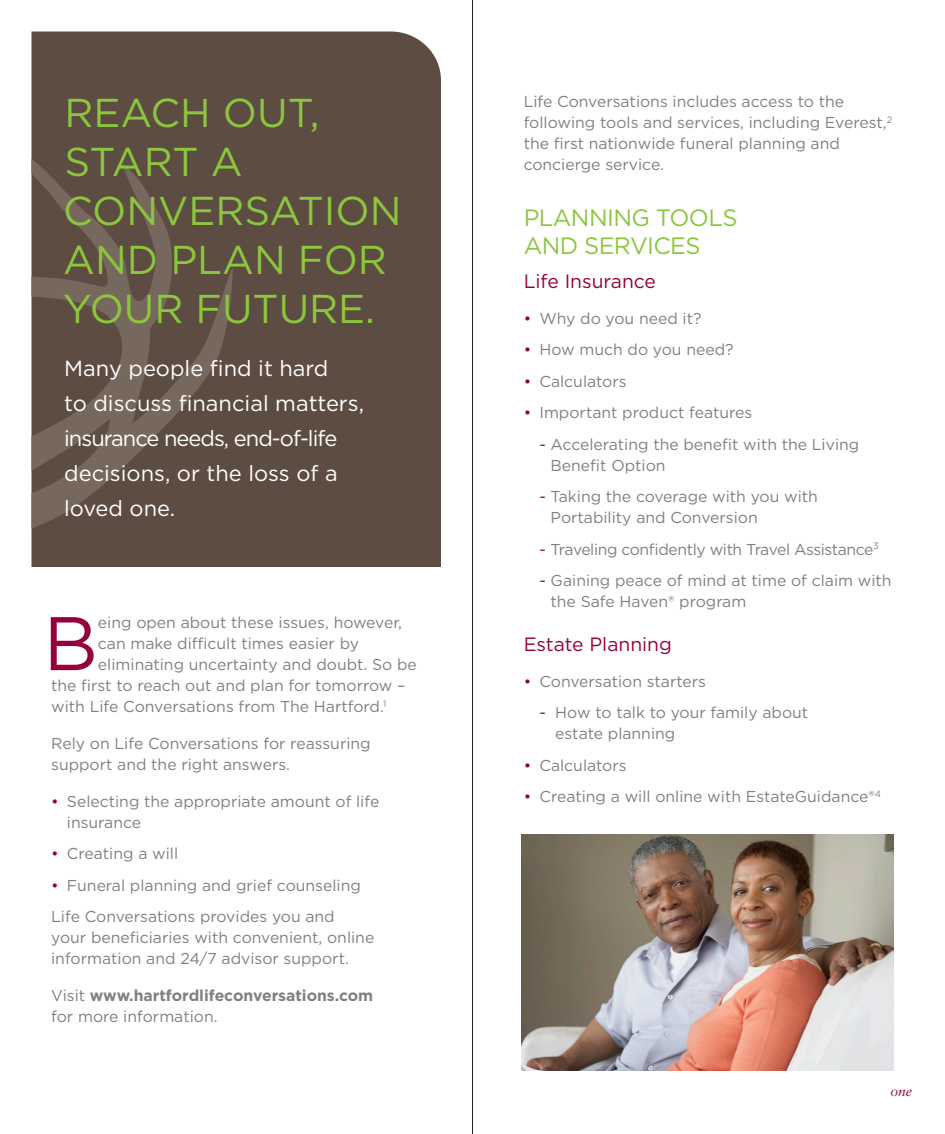
<style>
.page{position:relative;width:945px;height:1134px;background:#fff}
.page>*{position:absolute;margin:0;border:0;box-sizing:border-box;transform-origin:0 0}
.Body_-_Gotham__9pt{font:75.77px "Gotham";color:#96013c}
.Headline_3__33pt{font:40.25px/49px "Gotham";color:#8bc63e}
.Primary_Headline{font:23.62px/28px "Gotham";letter-spacing:-.025em;color:#8bc63e}
.t1{font:21.88px/35px "Gotham";color:#fff}
.subheads_burgundy_bo{font:19.25px "Gotham";color:#96013c}
.Body_-_Gotham__9pt-2{font:15.75px/21px "Gotham";color:#808083}
.Body_Bullets{font:15.75px/21px "Gotham";color:#808083}
.Body_-_Gotham__9pt-3{font:700 15.75px/21px "Gotham";color:#808083}
.Body_Bullets-2{font:15.75px "Gotham";letter-spacing:-.025em;color:#808083}
.folios_right{font:italic 14px "Sabon";color:#96013c}
.s1{color:#96013c}
.s2{font-weight:400}
</style>
<div class="page">
<div style="left:32px;top:31px;width:409px;height:536px;background:#5d4c42"></div>
<svg style="left:32px;top:159px;width:201px;height:370px;background:#645349"></svg>
<hr style="left:472px;top:0;width:1px;height:1134px;background:#231f20">
<img style="left:521px;top:835px;width:373px;height:236px">
<p class="Headline_3__33pt" style="left:63px;top:87px;width:340px">REACH OUT,<br>START A<br>CONVERSATION<br>AND PLAN FOR<br>YOUR FUTURE.</p>
<p class="t1" style="left:64px;top:351px;width:301px">Many people find it hard<br>to discuss financial matters, insurance needs, end-of-life decisions, or the loss of a loved one.</p>
<p class="Body_-_Gotham__9pt" style="left:43px;top:595px;width:56px">B</p>
<p class="Body_-_Gotham__9pt-2" style="left:98px;top:612px;width:306px">eing open about these issues, however,</p>
<p class="Body_-_Gotham__9pt-2" style="left:98px;top:633px;width:263px">can make difficult times easier by</p>
<p class="Body_-_Gotham__9pt-2" style="left:98px;top:654px;width:320px">eliminating uncertainty and doubt. So be</p>
<p class="Body_-_Gotham__9pt-2" style="left:51px;top:675px;width:356px">the first to reach out and plan for tomorrow –</p>
<p class="Body_-_Gotham__9pt-2" style="left:51px;top:696px;width:337px">with Life Conversations from The Hartford.<sup>1</sup></p>
<p class="Body_-_Gotham__9pt-2" style="left:51px;top:732px;width:321px">Rely on Life Conversations for reassuring support and the right answers.</p>
<p class="Body_Bullets" style="left:67px;top:790px;width:314px;text-indent:-16px"><span class="s1">•</span> Selecting the appropriate amount of life insurance</p>
<p class="Body_Bullets" style="left:51px;top:843px;width:128px"><span class="s1">•</span> Creating a will</p>
<p class="Body_Bullets" style="left:51px;top:874px;width:311px"><span class="s1">•</span> Funeral planning and grief counseling</p>
<p class="Body_-_Gotham__9pt-2" style="left:51px;top:906px;width:325px">Life Conversations provides you and<br>your beneficiaries with convenient, online information and 24/7 advisor support.</p>
<p class="Body_-_Gotham__9pt-3" style="left:51px;top:985px;width:324px"><span class="s2">Visit</span> www.hartfordlifeconversations.com <span class="s2">for more information.</span></p>
<p class="Body_-_Gotham__9pt-2" style="left:524px;top:91px;width:370px">Life Conversations includes access to the following tools and services, including Everest,<sup>2 </sup>the first nationwide funeral planning and concierge service.</p>
<p class="Primary_Headline" style="left:524px;top:204px;width:215px">PLANNING TOOLS<br>AND SERVICES</p>
<p class="subheads_burgundy_bo" style="left:524px;top:269px;width:134px">Life Insurance</p>
<p class="Body_Bullets" style="left:524px;top:307px;width:179px"><span class="s1">•</span> Why do you need it?</p>
<p class="Body_Bullets" style="left:524px;top:339px;width:211px"><span class="s1">•</span> How much do you need?</p>
<p class="Body_Bullets" style="left:524px;top:370px;width:105px"><span class="s1">•</span> Calculators</p>
<p class="Body_Bullets" style="left:524px;top:402px;width:230px"><span class="s1">•</span> Important product features</p>
<p class="Body_Bullets" style="left:551px;top:433px;width:310px;text-indent:-11px"><span class="s1">-</span> Accelerating the benefit with the Living<br>Benefit Option</p>
<p class="Body_Bullets" style="left:551px;top:486px;width:269px;text-indent:-11px"><span class="s1">-</span> Taking the coverage with you with<br>Portability and Conversion</p>
<p class="Body_Bullets-2" style="left:539px;top:539px;width:341px"><span class="s1">-</span> Traveling confidently with Travel Assistance<sup>3</sup></p>
<p class="Body_Bullets" style="left:551px;top:570px;width:343px;text-indent:-11px"><span class="s1">-</span> Gaining peace of mind at time of claim with the Safe Haven® program</p>
<p class="subheads_burgundy_bo" style="left:524px;top:632px;width:150px">Estate Planning</p>
<p class="Body_Bullets" style="left:524px;top:670px;width:184px"><span class="s1">•</span> Conversation starters</p>
<p class="Body_Bullets" style="left:555px;top:702px;width:254px;text-indent:-16px"><span class="s1">-</span> How to talk to your family about estate planning</p>
<p class="Body_Bullets" style="left:524px;top:754px;width:105px"><span class="s1">•</span> Calculators</p>
<p class="Body_Bullets" style="left:524px;top:786px;width:359px"><span class="s1">•</span> Creating a will online with EstateGuidance®<sup>4</sup></p>
<p class="folios_right" style="left:890px;top:1083px;width:23px">one</p>
</div>
